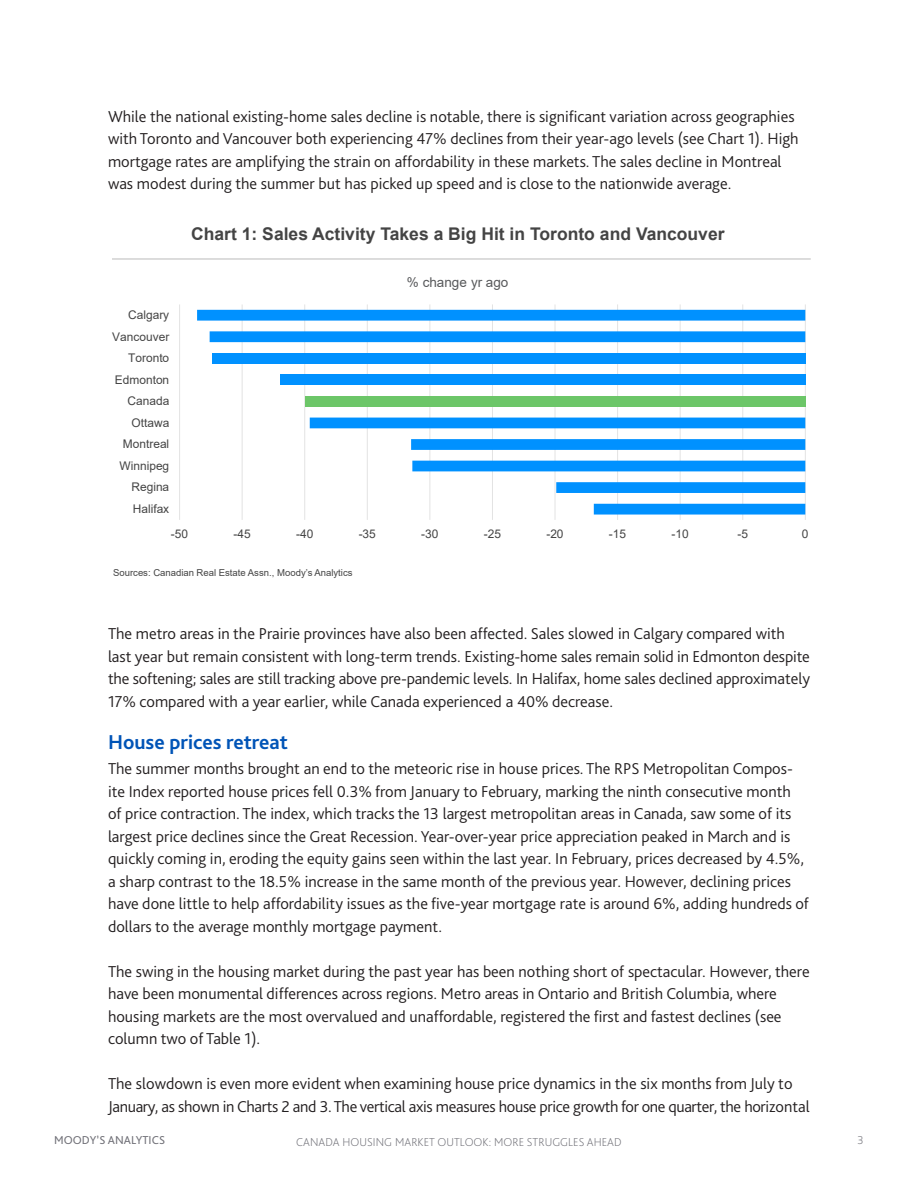
<style>
.page{position:relative;width:918px;height:1188px;background:#fff}
.page>*{position:absolute;margin:0;border:0;box-sizing:border-box;transform-origin:0 0}
.A-Subhead{font:700 21px "Bliss Pro";color:#0054b7}
.t1{font:700 17.55px "Arial";color:#444}
.A-Body{font:300 16.5px/22.5px "Bliss Pro";color:#231f20}
.t2{font:13.5px "Arial";color:#58595b}
.t3{font:200 12px "Bliss Pro";letter-spacing:.005em;color:#727279}
.t4{font:12px "Bliss Pro";letter-spacing:.005em;color:#727279}
.t5{font:11.85px/21.6px "Arial";color:#444;text-align:right}
.t6{font:9.6px "Arial";color:#444}
</style>
<div class="page">
<hr style="left:179px;top:304px;width:1px;height:216px;background:#e3e3e3">
<hr style="left:242px;top:304px;width:1px;height:216px;background:#e3e3e3">
<hr style="left:304px;top:304px;width:1px;height:216px;background:#e3e3e3">
<hr style="left:367px;top:304px;width:1px;height:216px;background:#e3e3e3">
<hr style="left:430px;top:304px;width:1px;height:216px;background:#e3e3e3">
<hr style="left:492px;top:304px;width:1px;height:216px;background:#e3e3e3">
<hr style="left:555px;top:304px;width:1px;height:216px;background:#e3e3e3">
<hr style="left:617px;top:304px;width:1px;height:216px;background:#e3e3e3">
<hr style="left:680px;top:304px;width:1px;height:216px;background:#e3e3e3">
<hr style="left:742px;top:304px;width:1px;height:216px;background:#e3e3e3">
<hr style="left:805px;top:304px;width:1px;height:216px;background:#e3e3e3">
<svg style="left:197px;top:310px;width:608px;height:205px"></svg>
<hr style="left:112px;top:258px;width:699px;height:2px;background:#c6c5c5">
<p class="A-Body" style="left:108px;top:104px;width:692px">While the national existing-home sales decline is notable, there is significant variation across geographies with Toronto and Vancouver both experiencing 47% declines from their year-ago levels (see Chart 1). High mortgage rates are amplifying the strain on affordability in these markets. The sales decline in Montreal was modest during the summer but has picked up speed and is close to the nationwide average.</p>
<p class="t1" style="left:191px;top:222px;width:535px">Chart 1: Sales Activity Takes a Big Hit in Toronto and Vancouver</p>
<p class="t5" style="left:112px;top:304px;width:59px">Calgary<br>Vancouver<br>Toronto<br>Edmonton<br>Canada<br>Ottawa<br>Montreal<br>Winnipeg<br>Regina<br>Halifax</p>
<p class="t2" style="left:407px;top:273px;width:103px">% change yr ago</p>
<p class="t5" style="left:171px;top:523px;width:19px">-50</p>
<p class="t5" style="left:234px;top:523px;width:19px">-45</p>
<p class="t5" style="left:296px;top:523px;width:19px">-40</p>
<p class="t5" style="left:359px;top:523px;width:19px">-35</p>
<p class="t5" style="left:421px;top:523px;width:19px">-30</p>
<p class="t5" style="left:484px;top:523px;width:19px">-25</p>
<p class="t5" style="left:546px;top:523px;width:19px">-20</p>
<p class="t5" style="left:609px;top:523px;width:19px">-15</p>
<p class="t5" style="left:672px;top:523px;width:19px">-10</p>
<p class="t5" style="left:737px;top:523px;width:12px">-5</p>
<p class="t5" style="left:802px;top:523px;width:8px">0</p>
<p class="t6" style="left:113px;top:566px;width:241px">Sources: Canadian Real Estate Assn., Moody’s Analytics</p>
<p class="A-Body" style="left:108px;top:622px;width:704px">The metro areas in the Prairie provinces have also been affected. Sales slowed in Calgary compared with last year but remain consistent with long-term trends. Existing-home sales remain solid in Edmonton despite the softening; sales are still tracking above pre-pandemic levels. In Halifax, home sales declined approximately 17% compared with a year earlier, while Canada experienced a 40% decrease.</p>
<p class="A-Subhead" style="left:108px;top:728px;width:182px">House prices retreat</p>
<p class="A-Body" style="left:108px;top:757px;width:702px">The summer months brought an end to the meteoric rise in house prices. The RPS Metropolitan Compos&shy;ite Index reported house prices fell 0.3% from January to February, marking the ninth consecutive month<br>of price contraction. The index, which tracks the 13 largest metropolitan areas in Canada, saw some of its largest price declines since the Great Recession. Year-over-year price appreciation peaked in March and is quickly coming in, eroding the equity gains seen within the last year. In February, prices decreased by 4.5%, a sharp contrast to the 18.5% increase in the same month of the previous year. However, declining prices have done little to help affordability issues as the five-year mortgage rate is around 6%, adding hundreds of dollars to the average monthly mortgage payment.</p>
<p class="A-Body" style="left:108px;top:959px;width:703px">The swing in the housing market during the past year has been nothing short of spectacular. However, there have been monumental differences across regions. Metro areas in Ontario and British Columbia, where housing markets are the most overvalued and unaffordable, registered the first and fastest declines (see column two of Table 1).</p>
<p class="A-Body" style="left:108px;top:1072px;width:703px">The slowdown is even more evident when examining house price dynamics in the six months from July to<br>January, as shown in Charts 2 and 3. The vertical axis measures house price growth for one quarter, the horizontal</p>
<p class="t4" style="left:54px;top:1133px;width:113px">MOODY’S ANALYTICS</p>
<p class="t3" style="left:296px;top:1134px;width:327px">CANADA HOUSING MARKET OUTLOOK: MORE STRUGGLES AH EAD</p>
<p class="t3" style="left:858px;top:1133px;width:8px">3</p>
</div>
